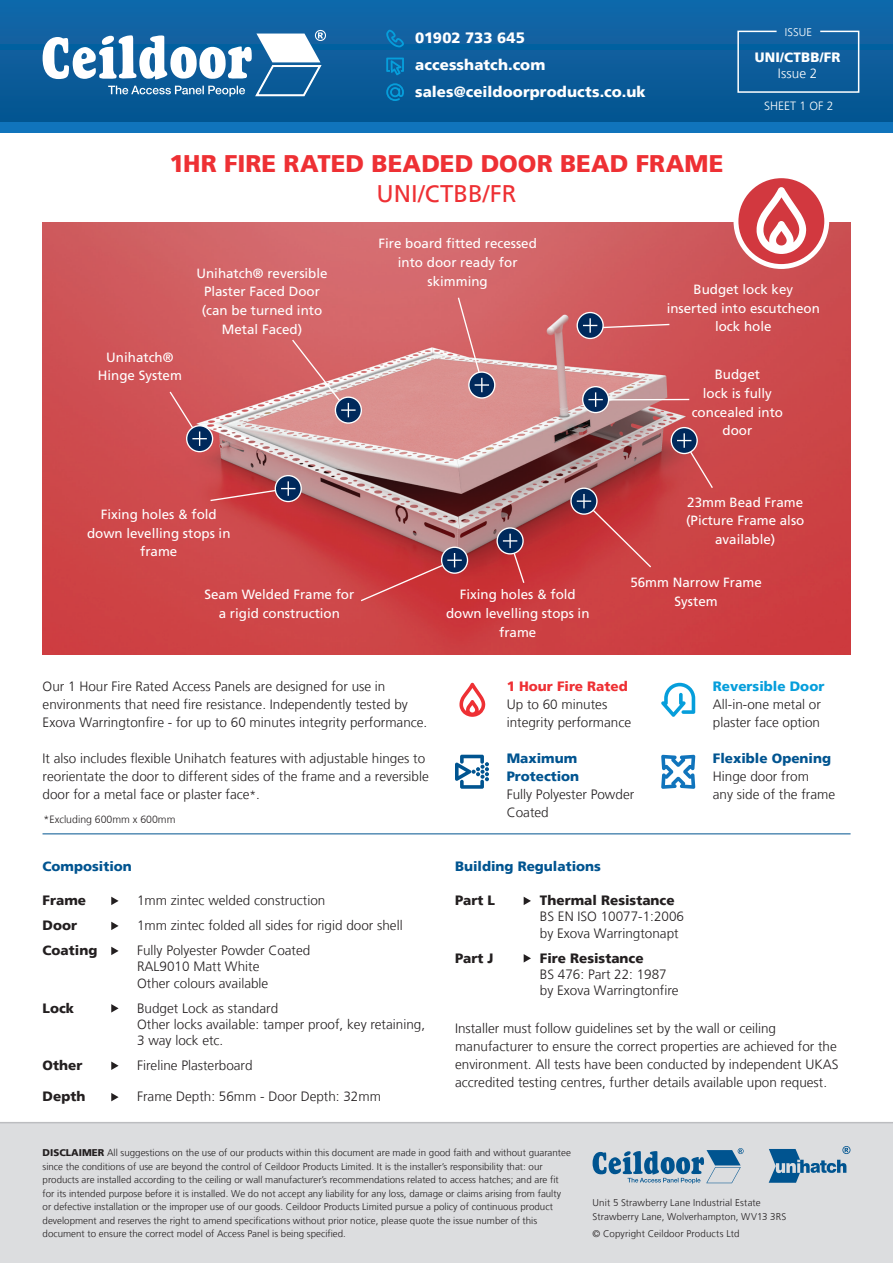
<style>
.page{position:relative;width:893px;height:1263px;background:#fff}
.page>*{position:absolute;margin:0;border:0;box-sizing:border-box;transform-origin:0 0}
.t1{font:900 24px/30px "Frutiger LT";letter-spacing:.005em;color:#ee3034;text-align:center}
.t2{font:900 15px "Frutiger LT";letter-spacing:.01em;color:#fff}
.t3{font:300 13.5px/18px "Frutiger LT";color:#231f20}
.t4{font:900 13.5px/18px "Frutiger LT";color:#005490}
.t5{font:900 13.5px "Frutiger LT";color:#231f20}
.t6{font:900 13.5px "Frutiger LT";letter-spacing:.015em;color:#fff}
.t7{font:300 13.5px "Frutiger LT";letter-spacing:.01em;color:#fff}
.t8{font:13.35px/18.8px "Frutiger";color:#fff;text-align:center}
.t9{font:300 12px "Frutiger LT";color:#fff}
.t10{font:300 11.25px "Frutiger LT";letter-spacing:.01em;color:#fff}
.t11{font:300 10.5px "Frutiger LT";color:#231f20}
.t12{font:300 9.75px/13.5px "Frutiger LT";color:#231f20}
.s1{font-weight:400}
.s2{font-size:12px}
.s3{font-weight:900;color:#005490}
.s4{font-weight:900;color:#ee3034}
.s5{font-weight:900;color:#069edb}
.s6{font-weight:300;color:#231f20}
.s7{font-weight:900}
</style>
<div class="page">
<div style="left:0;top:0;width:893px;height:133px;background:linear-gradient(to right,#0a5f9d,#0b5e9d)"></div>
<div style="left:0;top:122px;width:893px;height:11px;background:#1074bc"></div>
<svg style="left:386px;top:58px;width:18px;height:17px"></svg>
<svg style="left:386px;top:83px;width:18px;height:18px"></svg>
<svg style="left:43px;top:30px;width:283px;height:67px"></svg>
<svg style="left:386px;top:29px;width:18px;height:18px"></svg>
<div style="left:0;top:1122px;width:893px;height:141px;background:#dcdddf"></div>
<svg style="left:769px;top:1146px;width:81px;height:37px;background:#8cabc2"></svg>
<svg style="left:593px;top:1148px;width:151px;height:35px;background:#8eacc2"></svg>
<svg style="left:111px;top:897px;width:8px;height:8px"></svg>
<svg style="left:111px;top:922px;width:8px;height:8px"></svg>
<svg style="left:111px;top:947px;width:8px;height:8px"></svg>
<svg style="left:111px;top:1004px;width:8px;height:8px"></svg>
<svg style="left:111px;top:1061px;width:8px;height:9px"></svg>
<svg style="left:111px;top:1093px;width:8px;height:8px"></svg>
<svg style="left:661px;top:683px;width:34px;height:34px"></svg>
<svg style="left:661px;top:755px;width:34px;height:34px"></svg>
<svg style="left:455px;top:755px;width:34px;height:34px"></svg>
<hr style="left:43px;top:833px;width:808px;height:1px;background:#005490">
<svg style="left:459px;top:683px;width:26px;height:34px"></svg>
<svg style="left:524px;top:897px;width:7px;height:8px"></svg>
<svg style="left:524px;top:954px;width:7px;height:8px"></svg>
<svg style="left:737px;top:30px;width:123px;height:64px;background:#1b67a2"></svg>
<img style="left:43px;top:223px;width:807px;height:432px">
<hr style="left:596px;top:399px;width:93px;height:1px;background:#fff">
<svg style="left:583px;top:387px;width:26px;height:26px"></svg>
<div style="left:582px;top:386px;width:27px;height:27px;border:1px solid #fff;border-radius:50%"></div>
<svg style="left:588px;top:392px;width:15px;height:15px"></svg>
<svg style="left:671px;top:428px;width:26px;height:25px"></svg>
<div style="left:671px;top:427px;width:27px;height:27px;border:1px solid #fff;border-radius:50%"></div>
<svg style="left:677px;top:433px;width:37px;height:56px;background:#af4e58"></svg>
<svg style="left:442px;top:547px;width:25px;height:26px"></svg>
<div style="left:441px;top:547px;width:27px;height:27px;border:1px solid #fff;border-radius:50%"></div>
<svg style="left:359px;top:553px;width:103px;height:49px;background:#be3b41"></svg>
<svg style="left:571px;top:488px;width:26px;height:26px"></svg>
<div style="left:570px;top:487px;width:28px;height:28px;border:1px solid #fff;border-radius:50%"></div>
<svg style="left:577px;top:494px;width:76px;height:75px;background:#be3d43"></svg>
<svg style="left:187px;top:426px;width:26px;height:26px"></svg>
<div style="left:186px;top:425px;width:27px;height:27px;border:1px solid #fff;border-radius:50%"></div>
<svg style="left:168px;top:390px;width:39px;height:56px;background:#b75b64"></svg>
<svg style="left:469px;top:372px;width:26px;height:26px"></svg>
<div style="left:468px;top:371px;width:27px;height:28px;border:1px solid #fff;border-radius:50%"></div>
<svg style="left:457px;top:296px;width:32px;height:96px;background:#c4767c"></svg>
<svg style="left:577px;top:312px;width:26px;height:26px"></svg>
<div style="left:576px;top:312px;width:28px;height:27px;border:1px solid #fff;border-radius:50%"></div>
<svg style="left:583px;top:318px;width:88px;height:15px"></svg>
<svg style="left:335px;top:397px;width:26px;height:26px"></svg>
<div style="left:335px;top:396px;width:27px;height:28px;border:1px solid #fff;border-radius:50%"></div>
<svg style="left:291px;top:338px;width:65px;height:79px;background:#cc8084"></svg>
<svg style="left:497px;top:528px;width:26px;height:26px"></svg>
<div style="left:496px;top:527px;width:28px;height:27px;border:1px solid #fff;border-radius:50%"></div>
<svg style="left:503px;top:534px;width:22px;height:50px"></svg>
<svg style="left:275px;top:476px;width:26px;height:25px"></svg>
<div style="left:275px;top:475px;width:27px;height:27px;border:1px solid #fff;border-radius:50%"></div>
<svg style="left:209px;top:481px;width:86px;height:21px;background:#aa4652"></svg>
<div style="left:733px;top:173px;width:96px;height:96px;background:#fff;border-radius:50%"></div>
<div style="left:738px;top:178px;width:86px;height:86px;background:#d2383f;border-radius:50%"></div>
<svg style="left:757px;top:187px;width:49px;height:67px"></svg>
<p class="t2" style="left:415px;top:29px;width:111px">01902 733 645</p>
<p class="t2" style="left:415px;top:56px;width:132px">accesshatch.com</p>
<p class="t2" style="left:415px;top:83px;width:232px">sales@ceildoorproducts.co.uk</p>
<p class="t1" style="left:169px;top:148px;width:555px">1HR FIRE RATED BEADED DOOR BEAD FRAME<br><span class="s1">UNI/CTBB/FR</span></p>
<p class="t10" style="left:785px;top:26px;width:29px">ISSUE</p>
<p class="t6" style="left:755px;top:49px;width:87px">UNI/CTBB/FR</p>
<p class="t7" style="left:778px;top:66px;width:41px">Issue 2</p>
<p class="t9" style="left:764px;top:99px;width:71px">SHEET 1 OF 2</p>
<p class="t8" style="left:106px;top:348px;width:69px">Unihatch®</p>
<p class="t8" style="left:98px;top:366px;width:86px">Hinge System</p>
<p class="t8" style="left:196px;top:264px;width:133px">Unihatch® reversible<br>Plaster Faced Door (can be turned into<br>Metal Faced)</p>
<p class="t8" style="left:378px;top:234px;width:160px">Fire board fitted recessed into door ready for skimming</p>
<p class="t8" style="left:87px;top:505px;width:145px">Fixing holes &amp; fold down levelling stops in frame</p>
<p class="t8" style="left:204px;top:585px;width:151px">Seam Welded Frame for a rigid construction</p>
<p class="t8" style="left:446px;top:585px;width:145px">Fixing holes &amp; fold down levelling stops in frame</p>
<p class="t8" style="left:667px;top:280px;width:155px">Budget lock key inserted into escutcheon lock hole</p>
<p class="t8" style="left:715px;top:365px;width:47px">Budget</p>
<p class="t8" style="left:692px;top:384px;width:93px">lock is fully concealed into door</p>
<p class="t8" style="left:687px;top:493px;width:117px">23mm Bead Frame</p>
<p class="t8" style="left:686px;top:511px;width:120px">(Picture Frame also available)</p>
<p class="t8" style="left:630px;top:573px;width:133px">56mm Narrow Frame<br>System</p>
<p class="t3" style="left:43px;top:677px;width:386px">Our 1 Hour Fire Rated Access Panels are designed for use in environments that need fire resistance. Independently tested by<br>Exova Warringtonfire - for up to 60 minutes integrity performance.</p>
<p class="t3" style="left:43px;top:749px;width:388px">It also includes flexible Unihatch features with adjustable hinges to reorientate the door to different sides of the frame and a reversible door for a metal face or plaster face<span class="s2">*</span>.</p>
<p class="t3" style="left:507px;top:749px;width:129px"><span class="s3">Maximum<br>Protection<br></span>Fully Polyester Powder<br>Coated</p>
<p class="t3" style="left:507px;top:677px;width:126px"><span class="s4">1 Hour Fire Rated<br></span>Up to 60 minutes integrity performance</p>
<p class="t11" style="left:44px;top:814px;width:133px">*Excluding 600mm x 600mm</p>
<p class="t4" style="left:43px;top:857px;width:91px">Composition</p>
<p class="t4" style="left:455px;top:857px;width:148px">Building Regulations</p>
<p class="t3" style="left:713px;top:677px;width:113px"><span class="s5">Reversible Door<br></span>All-in-one metal or plaster face option</p>
<p class="t4" style="left:713px;top:749px;width:120px">Flexible Opening<br><span class="s6">Hinge door from</span></p>
<p class="t3" style="left:713px;top:785px;width:124px">any side of the frame</p>
<p class="t5" style="left:43px;top:892px;width:45px">Frame</p>
<p class="t3" style="left:137px;top:892px;width:190px">1mm zintec welded construction</p>
<p class="t5" style="left:43px;top:917px;width:36px">Door</p>
<p class="t3" style="left:137px;top:917px;width:267px">1mm zintec folded all sides for rigid door shell</p>
<p class="t5" style="left:43px;top:942px;width:56px">Coating</p>
<p class="t3" style="left:137px;top:942px;width:175px;line-height:16.2px">Fully Polyester Powder Coated<br>RAL9010 Matt White<br>Other colours available</p>
<p class="t5" style="left:43px;top:1000px;width:33px">Lock</p>
<p class="t3" style="left:137px;top:1000px;width:290px;line-height:16.2px">Budget Lock as standard<br>Other locks available: tamper proof, key retaining,</p>
<p class="t3" style="left:137px;top:1031px;width:88px">3 way lock etc.</p>
<p class="t5" style="left:43px;top:1057px;width:41px">Other</p>
<p class="t3" style="left:137px;top:1056px;width:117px">Fireline Plasterboard</p>
<p class="t5" style="left:43px;top:1088px;width:44px">Depth</p>
<p class="t3" style="left:137px;top:1088px;width:245px">Frame Depth: 56mm - Door Depth: 32mm</p>
<p class="t5" style="left:455px;top:892px;width:42px">Part L</p>
<p class="t3" style="left:540px;top:892px;width:146px;line-height:16.2px"><span class="s7">Thermal Resistance<br></span>BS EN ISO 10077-1:2006 by Exova Warringtonapt</p>
<p class="t5" style="left:455px;top:950px;width:40px">Part J</p>
<p class="t3" style="left:540px;top:950px;width:140px;line-height:16.2px"><span class="s7">Fire Resistance<br></span>BS 476: Part 22: 1987 by Exova Warringtonfire</p>
<p class="t3" style="left:455px;top:1019px;width:385px">Installer must follow guidelines set by the wall or ceiling manufacturer to ensure the correct properties are achieved for the environment. All tests have been conducted by independent UKAS accredited testing centres, further details available upon request.</p>
<p class="t12" style="left:43px;top:1146px;width:530px"><span class="s7">DISCLAIMER</span> All suggestions on the use of our products within this document are made in good faith and without guarantee since the conditions of use are beyond the control of Ceildoor Products Limited. It is the installer’s responsibility that: our products are installed according to the ceiling or wall manufacturer’s recommendations related to access hatches; and are fit for its intended purpose before it is installed. We do not accept any liability for any loss, damage or claims arising from faulty or defective installation or the improper use of our goods. Ceildoor Products Limited pursue a policy of continuous product development and reserves the right to amend specifications without prior notice, please quote the issue number of this document to ensure the correct model of Access Panel is being specified.</p>
<p class="t12" style="left:593px;top:1196px;width:195px">Unit 5 Strawberry Lane Industrial Estate<br>Strawberry Lane, Wolverhampton, WV13 3RS</p>
<p class="t12" style="left:593px;top:1227px;width:148px">© Copyright Ceildoor Products Ltd</p>
</div>
